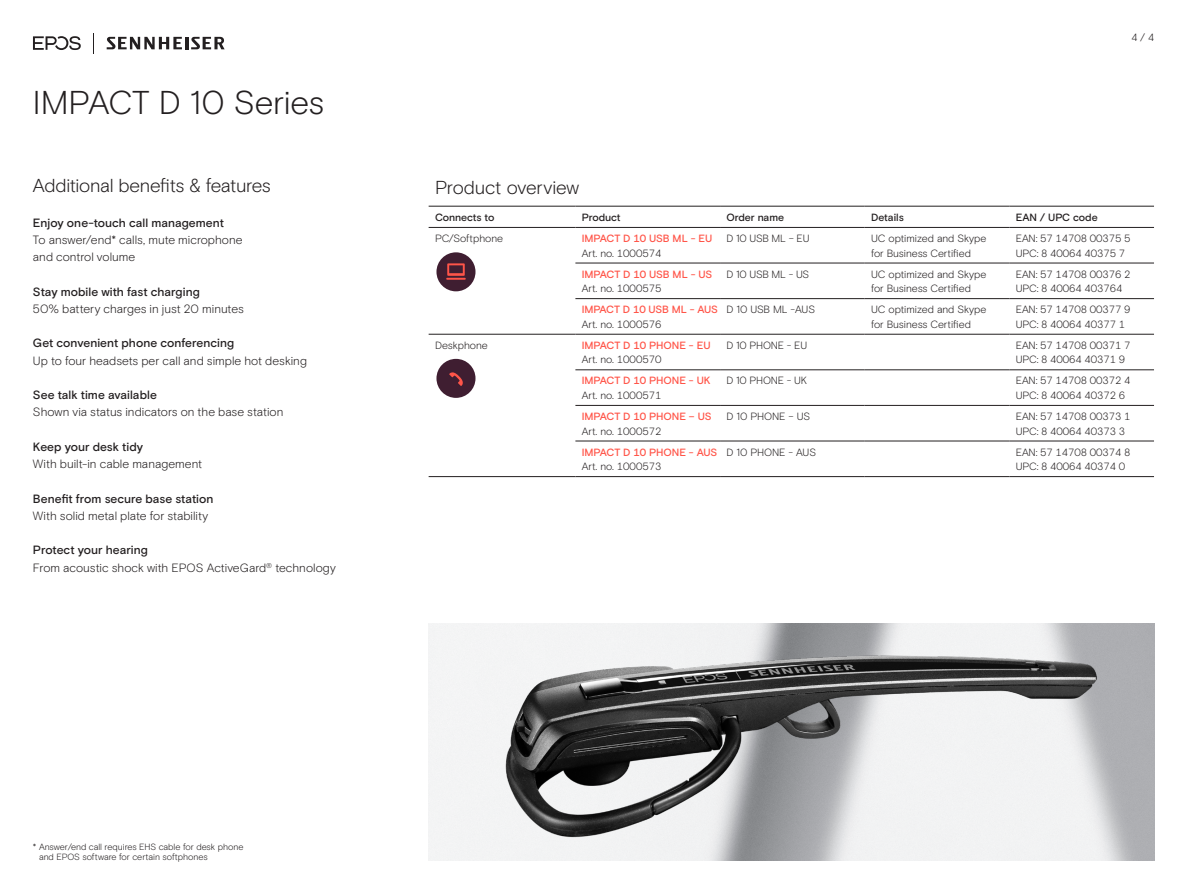
<style>
.page{position:relative;width:1187px;height:893px;background:#fff}
.page>*{position:absolute;margin:0;border:0;box-sizing:border-box;transform-origin:0 0}
.t1{font:300 33px "EPOS Basis";letter-spacing:-.01em;color:#231f20}
.t2{font:300 18.75px "EPOS Basis";letter-spacing:-.02em;color:#231f20}
.t3{font:300 12px/17.2px "EPOS Basis";color:#231f20}
.t4{font:500 12px "EPOS Basis";letter-spacing:.005em;color:#231f20}
.t5{font:300 10.5px/14.7px "EPOS Basis";letter-spacing:-.01em;color:#231f20}
.t6{font:500 10.5px "EPOS Basis";letter-spacing:-.01em;color:#ff5549}
.t7{font:500 10.5px "EPOS Basis";letter-spacing:-.01em;color:#231f20}
.t8{font:300 9px/10.5px "EPOS Basis";letter-spacing:-.005em;color:#231f20}
.s1{font-weight:500}
</style>
<div class="page">
<img style="left:433px;top:629px;width:713px;height:226px">
<svg style="left:93px;top:33px;width:1px;height:20px"></svg>
<svg style="left:107px;top:37px;width:118px;height:12px"></svg>
<svg style="left:33px;top:36px;width:48px;height:14px"></svg>
<div style="left:436px;top:252px;width:39px;height:39px;background:#3f1e31;border-radius:50%"></div>
<svg style="left:446px;top:263px;width:19px;height:17px"></svg>
<hr style="left:575px;top:227px;width:145px;height:1px;background:#231f20">
<hr style="left:720px;top:227px;width:144px;height:1px;background:#231f20">
<hr style="left:1009px;top:227px;width:144px;height:1px;background:#231f20">
<hr style="left:575px;top:334px;width:145px;height:1px;background:#231f20">
<hr style="left:720px;top:334px;width:144px;height:1px;background:#231f20">
<hr style="left:1009px;top:334px;width:144px;height:1px;background:#231f20">
<hr style="left:720px;top:206px;width:144px;height:1px;background:#231f20">
<hr style="left:864px;top:206px;width:145px;height:1px;background:#231f20">
<hr style="left:1009px;top:206px;width:144px;height:1px;background:#231f20">
<hr style="left:428px;top:206px;width:147px;height:1px;background:#231f20">
<hr style="left:575px;top:206px;width:145px;height:1px;background:#231f20">
<hr style="left:864px;top:227px;width:145px;height:1px;background:#231f20">
<hr style="left:864px;top:334px;width:145px;height:1px;background:#231f20">
<hr style="left:575px;top:263px;width:145px;height:1px;background:#231f20">
<hr style="left:720px;top:263px;width:144px;height:1px;background:#231f20">
<hr style="left:864px;top:263px;width:145px;height:1px;background:#231f20">
<hr style="left:1009px;top:263px;width:144px;height:1px;background:#231f20">
<hr style="left:575px;top:298px;width:145px;height:1px;background:#231f20">
<hr style="left:720px;top:298px;width:144px;height:1px;background:#231f20">
<hr style="left:864px;top:298px;width:145px;height:1px;background:#231f20">
<hr style="left:1009px;top:298px;width:144px;height:1px;background:#231f20">
<hr style="left:575px;top:370px;width:145px;height:1px;background:#231f20">
<hr style="left:720px;top:370px;width:144px;height:1px;background:#231f20">
<hr style="left:864px;top:370px;width:145px;height:1px;background:#231f20">
<hr style="left:1009px;top:370px;width:144px;height:1px;background:#231f20">
<hr style="left:575px;top:476px;width:145px;height:1px;background:#231f20">
<hr style="left:720px;top:476px;width:144px;height:1px;background:#231f20">
<hr style="left:864px;top:476px;width:145px;height:1px;background:#231f20">
<hr style="left:1009px;top:476px;width:144px;height:1px;background:#231f20">
<hr style="left:575px;top:405px;width:145px;height:1px;background:#231f20">
<hr style="left:720px;top:405px;width:144px;height:1px;background:#231f20">
<hr style="left:864px;top:405px;width:145px;height:1px;background:#231f20">
<hr style="left:1009px;top:405px;width:144px;height:1px;background:#231f20">
<hr style="left:575px;top:441px;width:145px;height:1px;background:#231f20">
<hr style="left:720px;top:441px;width:144px;height:1px;background:#231f20">
<hr style="left:864px;top:441px;width:145px;height:1px;background:#231f20">
<hr style="left:1009px;top:441px;width:144px;height:1px;background:#231f20">
<hr style="left:428px;top:227px;width:147px;height:1px;background:#231f20">
<hr style="left:428px;top:334px;width:147px;height:1px;background:#231f20">
<hr style="left:428px;top:476px;width:147px;height:1px;background:#231f20">
<div style="left:436px;top:359px;width:39px;height:39px;background:#3f1e31;border-radius:50%"></div>
<svg style="left:449px;top:372px;width:14px;height:14px"></svg>
<h1 class="t1" style="left:33px;top:83px;width:293px">IMPACT D 10 Series</h1>
<h2 class="t2" style="left:33px;top:174px;width:239px">Additional benefits &amp; features</h2>
<p class="t4" style="left:33px;top:215px;width:193px">Enjoy one-touch call management</p>
<p class="t3" style="left:33px;top:231px;width:211px">To answer/end* calls, mute microphone and control volume</p>
<p class="t4" style="left:33px;top:284px;width:168px">Stay mobile with fast charging</p>
<p class="t3" style="left:33px;top:300px;width:212px">50% battery charges in just 20 minutes</p>
<p class="t4" style="left:33px;top:336px;width:203px">Get convenient phone conferencing</p>
<p class="t3" style="left:33px;top:352px;width:275px">Up to four headsets per call and simple hot desking</p>
<p class="t4" style="left:33px;top:388px;width:125px">See talk time available</p>
<p class="t3" style="left:33px;top:404px;width:252px">Shown via status indicators on the base station</p>
<p class="t4" style="left:33px;top:440px;width:112px">Keep your desk tidy</p>
<p class="t3" style="left:33px;top:455px;width:171px">With built-in cable management</p>
<p class="t4" style="left:33px;top:491px;width:182px">Benefit from secure base station</p>
<p class="t3" style="left:33px;top:507px;width:177px">With solid metal plate for stability</p>
<p class="t3" style="left:33px;top:542px;width:304px"><span class="s1">Protect your hearing<br></span>From acoustic shock with EPOS ActiveGard<sup>®</sup> technology</p>
<p class="t5" style="left:1131px;top:30px;width:24px">4 / 4</p>
<h2 class="t2" style="left:435px;top:177px;width:146px">Product overview</h2>
<p class="t7" style="left:435px;top:211px;width:61px">Connects to</p>
<p class="t7" style="left:581px;top:211px;width:40px">Product</p>
<p class="t7" style="left:726px;top:211px;width:59px">Order name</p>
<p class="t7" style="left:871px;top:211px;width:34px">Details</p>
<p class="t7" style="left:1015px;top:211px;width:83px">EAN / UPC code</p>
<p class="t5" style="left:435px;top:231px;width:70px">PC/Softphone</p>
<p class="t6" style="left:581px;top:232px;width:132px">IMPACT D 10 USB ML - EU</p>
<p class="t5" style="left:581px;top:246px;width:81px">Art. no. 1000574</p>
<p class="t5" style="left:726px;top:231px;width:85px">D 10 USB ML – EU</p>
<p class="t5" style="left:871px;top:231px;width:117px">UC optimized and Skype for Business Certified</p>
<p class="t5" style="left:1015px;top:231px;width:116px">EAN: 57 14708 00375 5<br>UPC: 8 40064 40375 7</p>
<p class="t6" style="left:581px;top:268px;width:132px">IMPACT D 10 USB ML - US</p>
<p class="t5" style="left:581px;top:281px;width:81px">Art. no. 1000575</p>
<p class="t5" style="left:726px;top:267px;width:84px">D 10 USB ML - US</p>
<p class="t5" style="left:871px;top:267px;width:117px">UC optimized and Skype for Business Certified</p>
<p class="t5" style="left:1015px;top:267px;width:116px">EAN: 57 14708 00376 2<br>UPC: 8 40064 403764</p>
<p class="t6" style="left:581px;top:303px;width:138px">IMPACT D 10 USB ML - AUS</p>
<p class="t5" style="left:581px;top:317px;width:81px">Art. no. 1000576</p>
<p class="t5" style="left:726px;top:302px;width:90px">D 10 USB ML -AUS</p>
<p class="t5" style="left:871px;top:302px;width:117px">UC optimized and Skype for Business Certified</p>
<p class="t5" style="left:1015px;top:302px;width:116px">EAN: 57 14708 00377 9<br>UPC: 8 40064 40377 1</p>
<p class="t5" style="left:435px;top:338px;width:54px">Deskphone</p>
<p class="t6" style="left:581px;top:339px;width:130px">IMPACT D 10 PHONE - EU</p>
<p class="t5" style="left:581px;top:352px;width:81px">Art. no. 1000570</p>
<p class="t5" style="left:726px;top:338px;width:82px">D 10 PHONE - EU</p>
<p class="t5" style="left:1015px;top:338px;width:116px">EAN: 57 14708 00371 7<br>UPC: 8 40064 40371 9</p>
<p class="t6" style="left:581px;top:375px;width:130px">IMPACT D 10 PHONE - UK</p>
<p class="t5" style="left:581px;top:388px;width:81px">Art. no. 1000571</p>
<p class="t5" style="left:726px;top:373px;width:82px">D 10 PHONE - UK</p>
<p class="t5" style="left:1015px;top:373px;width:116px">EAN: 57 14708 00372 4<br>UPC: 8 40064 40372 6</p>
<p class="t6" style="left:581px;top:410px;width:131px">IMPACT D 10 PHONE – US</p>
<p class="t5" style="left:581px;top:424px;width:81px">Art. no. 1000572</p>
<p class="t5" style="left:726px;top:409px;width:85px">D 10 PHONE – US</p>
<p class="t5" style="left:1015px;top:409px;width:116px">EAN: 57 14708 00373 1<br>UPC: 8 40064 40373 3</p>
<p class="t6" style="left:581px;top:446px;width:137px">IMPACT D 10 PHONE - AUS</p>
<p class="t5" style="left:581px;top:459px;width:81px">Art. no. 1000573</p>
<p class="t5" style="left:726px;top:445px;width:91px">D 10 PHONE - AUS</p>
<p class="t5" style="left:1015px;top:445px;width:116px">EAN: 57 14708 00374 8<br>UPC: 8 40064 40374 0</p>
<p class="t8" style="left:39px;top:841px;width:206px;text-indent:-6px">* Answer/end call requires EHS cable for desk phone and EPOS software for certain softphones</p>
</div>
